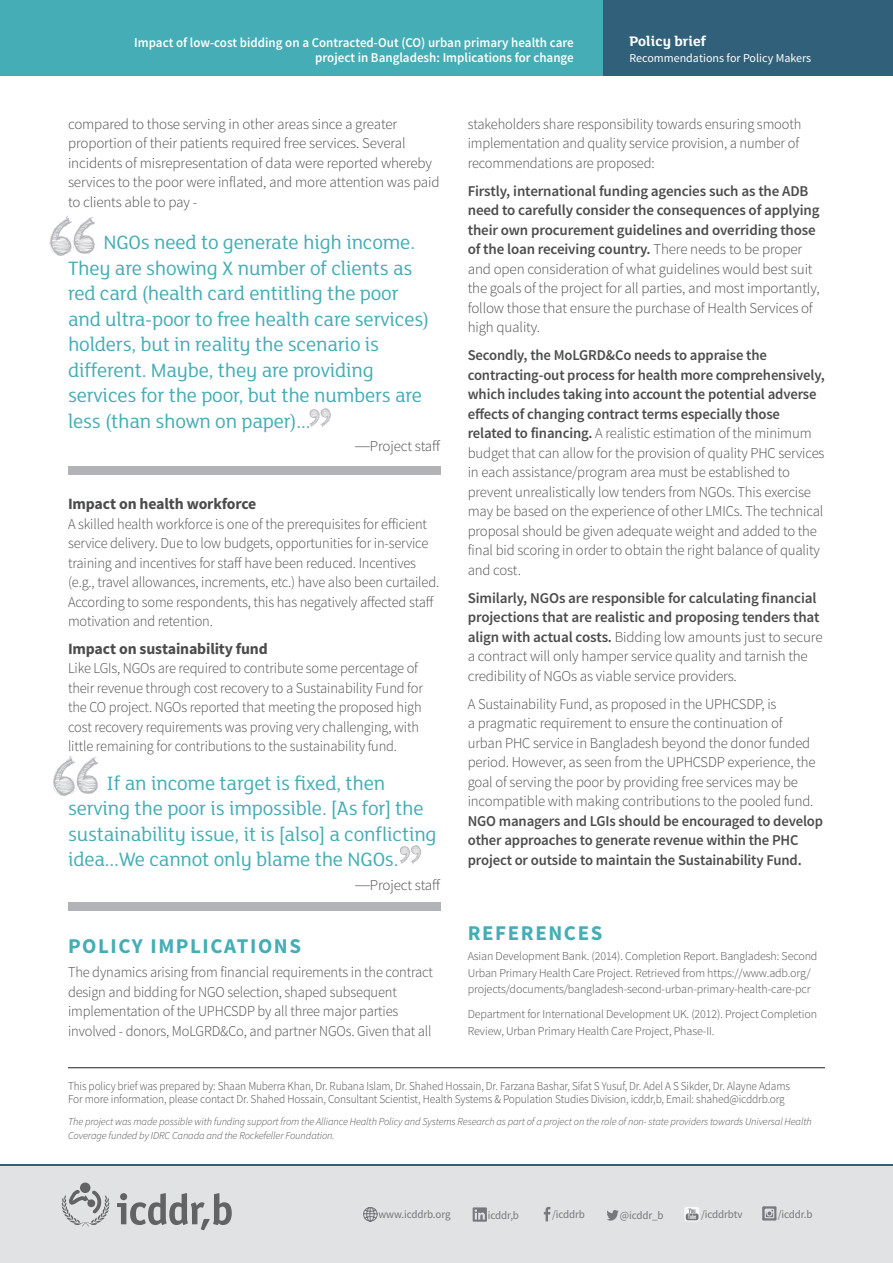
<style>
.page{position:relative;width:893px;height:1263px;background:#fff}
.page>*{position:absolute;margin:0;border:0;box-sizing:border-box;transform-origin:0 0}
.t1{font:21px/25.5px "FS Lola";letter-spacing:-.01em;color:#44adb5}
.t2{font:700 21px "Source Sans Pro";letter-spacing:.075em;color:#44adb5}
.t3{font:700 15.75px "Source Sans Pro";letter-spacing:-.01em;color:#4b4c4d}
.t4{font:300 15px/19.5px "Source Sans Pro";letter-spacing:-.01em;color:#4b4c4d}
.t5{font:300 15px/19.5px "Source Sans Pro";letter-spacing:-.01em;color:#4b4c4d;scale:.96 1}
.t6{font:600 15px/19.5px "Source Sans Pro";letter-spacing:-.01em;color:#4b4c4d}
.t7{font:700 15px "FS Lola";color:#fff}
.t8{font:600 13.5px/15px "Source Sans Pro";color:#fff;text-align:right;scale:.96 1}
.t9{font:300 12px/16.5px "Source Sans Pro";letter-spacing:-.01em;color:#4b4c4d}
.t10{font:300 12px/13.5px "Source Sans Pro";letter-spacing:-.01em;color:#4b4c4d;scale:.94 1}
.t11{font:12px "Source Sans Pro";color:#fff}
.t12{font:11.25px "Source Sans Pro";letter-spacing:-.01em;color:#76787b}
.t13{font:italic 300 10.5px/13.5px "Source Sans Pro";letter-spacing:-.01em;color:#4b4c4d}
.s1{font-family:"FS Lola"}
.s2{font-weight:600}
.s3{font-weight:300}
</style>
<div class="page">
<div style="left:0;top:0;width:893px;height:76px;background:#44adb5"></div>
<div style="left:604px;top:0;width:289px;height:76px;background:#31617a"></div>
<svg style="left:50px;top:216px;width:45px;height:40px"></svg>
<svg style="left:53px;top:756px;width:45px;height:40px"></svg>
<svg style="left:309px;top:408px;width:22px;height:19px"></svg>
<svg style="left:400px;top:845px;width:21px;height:19px"></svg>
<div style="left:68px;top:467px;width:372px;height:8px;background:#b2b3b7"></div>
<div style="left:68px;top:902px;width:372px;height:9px;background:#b2b3b7"></div>
<hr style="left:68px;top:1067px;width:757px;height:1px;background:#231f20">
<div style="left:0;top:1165px;width:893px;height:98px;background:#e1e2e4"></div>
<hr style="left:0;top:1164px;width:893px;height:2px;background:#31617a">
<svg style="left:117px;top:1193px;width:115px;height:37px"></svg>
<div style="left:80px;top:1182px;width:10px;height:11px;background:#636366;border-radius:50%"></div>
<svg style="left:62px;top:1190px;width:48px;height:36px"></svg>
<svg style="left:473px;top:1207px;width:14px;height:15px"></svg>
<svg style="left:544px;top:1207px;width:6px;height:14px"></svg>
<svg style="left:607px;top:1210px;width:12px;height:10px"></svg>
<svg style="left:363px;top:1207px;width:15px;height:15px"></svg>
<svg style="left:684px;top:1207px;width:15px;height:14px"></svg>
<svg style="left:762px;top:1206px;width:14px;height:14px"></svg>
<p class="t8" style="left:134px;top:35px;width:459px">Impact of low-cost bidding on a Contracted-Out (CO) urban primary health care project in Bangladesh: Implications for change</p>
<p class="t7" style="left:629px;top:30px;width:78px">Policy brief</p>
<p class="t11" style="left:629px;top:50px;width:183px">Recommendations for Policy Makers</p>
<p class="t4" style="left:68px;top:114px;width:373px">compared to those serving in other areas since a greater proportion of their patients required free services. Several incidents of misrepresentation of data were reported whereby services to the poor were inflated, and more attention was paid to clients able to pay -</p>
<p class="t1" style="left:68px;top:229px;width:363px;text-indent:35px">NGOs need to generate high income.<br>They are showing X number of clients as red card (health card entitling the poor and ultra-poor to free health care services) holders, but in reality the scenario is different. Maybe, they are providing services for the poor, but the numbers are less (than shown on paper)...</p>
<p class="t4" style="left:355px;top:437px;width:87px"><span class="s1">—</span>Project staff</p>
<p class="t3" style="left:68px;top:494px;width:190px">Impact on health workforce</p>
<p class="t5" style="left:68px;top:514px;width:388px">A skilled health workforce is one of the prerequisites for efficient service delivery. Due to low budgets, opportunities for in-service training and incentives for staff have been reduced. Incentives (e.g., travel allowances, increments, etc.) have also been curtailed.<br>According to some respondents, this has negatively affected staff motivation and retention.</p>
<p class="t3" style="left:68px;top:639px;width:201px">Impact on sustainability fund</p>
<p class="t5" style="left:68px;top:659px;width:371px">Like LGIs, NGOs are required to contribute some percentage of their revenue through cost recovery to a Sustainability Fund for the CO project. NGOs reported that meeting the proposed high cost recovery requirements was proving very challenging, with little remaining for contributions to the sustainability fund.</p>
<h1 class="t1" style="left:68px;top:769px;width:370px;text-indent:39px">If an income target is fixed, then serving the poor is impossible. [As for] the sustainability issue, it is [also] a conflicting idea...We cannot only blame the NGOs.</h1>
<p class="t4" style="left:355px;top:875px;width:87px"><span class="s1">—</span>Project staff</p>
<h1 class="t2" style="left:68px;top:933px;width:235px">POLICY IMPLICATIONS</h1>
<p class="t5" style="left:68px;top:962px;width:382px">The dynamics arising from financial requirements in the contract design and bidding for NGO selection, shaped subsequent implementation of the UPHCSDP by all three major parties involved - donors, MoLGRD&amp;Co, and partner NGOs. Given that all</p>
<p class="t5" style="left:468px;top:114px;width:349px">stakeholders share responsibility towards ensuring smooth implementation and quality service provision, a number of recommendations are proposed:</p>
<p class="t4" style="left:468px;top:181px;width:353px"><span class="s2">Firstly, international funding agencies such as the ADB need to carefully consider the consequences of applying their own procurement guidelines and overriding those of the loan receiving country.</span> There needs to be proper and open consideration of what guidelines would best suit the goals of the project for all parties, and most importantly, follow those that ensure the purchase of Health Services of high quality.</p>
<p class="t4" style="left:468px;top:345px;width:359px"><span class="s2">Secondly, the MoLGRD&amp;Co needs to appraise the contracting-out process for health more comprehensively, which includes taking into account the potential adverse effects of changing contract terms especially those related to financing.</span> A realistic estimation of the minimum budget that can allow for the provision of quality PHC services in each assistance/program area must be established to prevent unrealistically low tenders from NGOs. This exercise may be based on the experience of other LMICs. The technical proposal should be given adequate weight and added to the final bid scoring in order to obtain the right balance of quality and cost.</p>
<p class="t6" style="left:468px;top:588px;width:356px">Similarly, NGOs are responsible for calculating financial projections that are realistic and proposing tenders that align with actual costs. <span class="s3">Bidding low amounts just to secure a contract will only hamper service quality and tarnish the credibility of NGOs as viable service providers.</span></p>
<p class="t4" style="left:468px;top:694px;width:349px">A Sustainability Fund, as proposed in the UPHCSDP, is<br>a pragmatic requirement to ensure the continuation of urban PHC service in Bangladesh beyond the donor funded period. However, as seen from the UPHCSDP experience, the goal of serving the poor by providing free services may be incompatible with making contributions to the pooled fund.</p>
<p class="t6" style="left:468px;top:811px;width:357px">NGO managers and LGIs should be encouraged to develop other approaches to generate revenue within the PHC project or outside to maintain the Sustainability Fund.</p>
<h1 class="t2" style="left:468px;top:919px;width:136px">REFERENCES</h1>
<p class="t9" style="left:468px;top:948px;width:351px">Asian Development Bank. (2014). Completion Report. Bangladesh: Second<br>Urban Primary Health Care Project. Retrieved from https://www.adb.org/ projects/documents/bangladesh-second-urban-primary-health-care-pcr</p>
<p class="t9" style="left:468px;top:1006px;width:351px">Department for International Development UK. (2012). Project Completion<br>Review, Urban Primary Health Care Project, Phase-II.</p>
<p class="t10" style="left:68px;top:1079px;width:769px">This policy brief was prepared by: Shaan Muberra Khan, Dr. Rubana Islam, Dr. Shahed Hossain, Dr. Farzana Bashar, Sifat S Yusuf, Dr. Adel A S Sikder, Dr. Alayne Adams<br>For more information, please contact Dr. Shahed Hossain, Consultant Scientist, Health Systems &amp; Population Studies Division, icddr,b, Email: shahed@icddrb.org</p>
<p class="t13" style="left:68px;top:1115px;width:745px">The project was made possible with funding support from the Alliance Health Policy and Systems Research as part of a project on the role of non- state providers towards Universal Health<br>Coverage funded by IDRC Canada and the Rockefeller Foundation.</p>
<p class="t12" style="left:378px;top:1207px;width:74px">www.icddrb.org</p>
<p class="t12" style="left:488px;top:1208px;width:33px">icddr,b</p>
<p class="t12" style="left:552px;top:1207px;width:34px">/icddrb</p>
<p class="t12" style="left:620px;top:1208px;width:45px">@icddr_b</p>
<p class="t12" style="left:701px;top:1207px;width:43px">/icddrbtv</p>
<p class="t12" style="left:778px;top:1207px;width:36px">/icddr.b</p>
</div>
